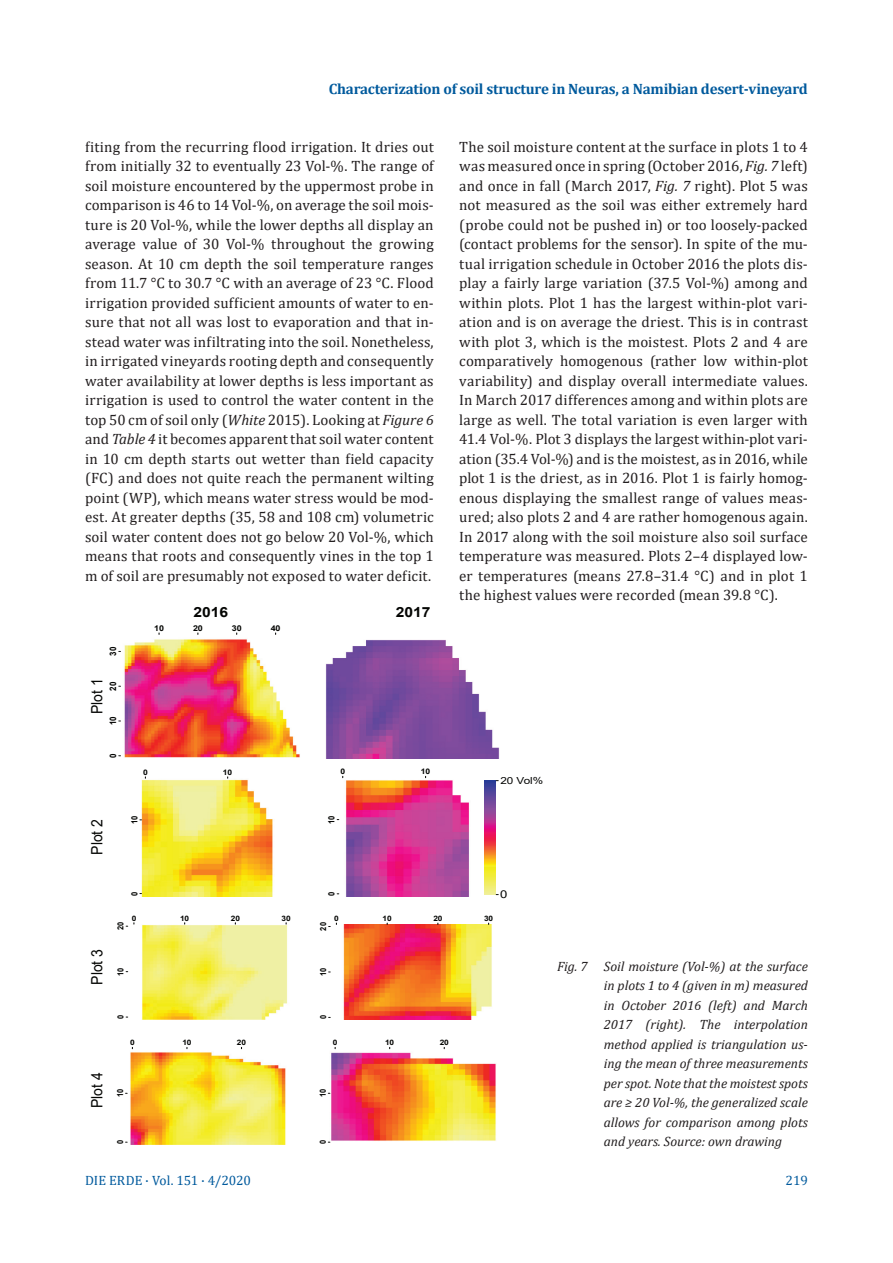
<style>
.page{position:relative;width:893px;height:1263px;background:#fff}
.page>*{position:absolute;margin:0;border:0;box-sizing:border-box;transform-origin:0 0}
.t1{font:15.6px "Arial";color:#040503;scale:.9 1}
.t2{font:15px/19.5px "Cambria";letter-spacing:.01em;color:#231f20;text-align:justify}
.t3{font:700 15px "Cambria";letter-spacing:-.015em;color:#015a9d}
.t4{font:700 13.95px "Arial";color:#040503;scale:1.12 1}
.t5{font:italic 13.5px/19.5px "Cambria";color:#231f20;text-align:justify}
.t6{font:13.5px "Cambria";letter-spacing:-.005em;color:#015a9d}
.t7{font:10.8px "Arial";color:#040503;scale:1.21 1}
.t8{font:9.75px "Arial";color:#040503;scale:1.21 1}
.t9{font:700 9px "Arial";color:#040503;scale:.9 1}
.t10{font:700 8.55px "Arial";color:#040503;scale:.9 1}
.t11{font:700 8.4px "Arial";color:#040503;scale:.9 1}
.t12{font:700 8.25px "Arial";letter-spacing:-.01em;color:#040503;scale:.9 1}
.t13{font:700 7.95px "Arial";letter-spacing:-.01em;color:#040503;scale:1.12 1}
.t14{font:700 7.65px "Arial";color:#040503;scale:1.12 1}
.t15{font:700 7.5px "Arial";letter-spacing:-.01em;color:#040503;scale:1.12 1}
.s1{font-style:italic}
</style>
<div class="page">
<img style="left:329px;top:1048px;width:167px;height:95px">
<img style="left:127px;top:1049px;width:159px;height:95px">
<img style="left:335px;top:924px;width:157px;height:95px">
<img style="left:124px;top:632px;width:176px;height:126px">
<img style="left:326px;top:640px;width:174px;height:118px">
<img style="left:141px;top:779px;width:132px;height:117px">
<img style="left:338px;top:777px;width:131px;height:119px">
<img style="left:128px;top:924px;width:160px;height:95px">
<svg style="left:126px;top:923px;width:8px;height:4px"></svg>
<svg style="left:484px;top:780px;width:12px;height:115px"></svg>
<p class="t3" style="left:329px;top:78px;width:480px">Characterization of soil structure in Neuras, a Namibian desert-vineyard</p>
<p class="t2" style="left:85px;top:137px;width:350px">fiting from the recurring flood irrigation. It dries out from initially 32 to eventually 23 Vol-%. The range of soil moisture encountered by the uppermost probe in comparison is 46 to 14 Vol-%, on average the soil mois&shy;ture is 20 Vol-%, while the lower depths all display an average value of 30 Vol-% throughout the growing season. At 10 cm depth the soil temperature ranges from 11.7 °C to 30.7 °C with an average of 23 °C. Flood irrigation provided sufficient amounts of water to en&shy;sure that not all was lost to evaporation and that in&shy;stead water was infiltrating into the soil. Nonetheless, in irrigated vineyards rooting depth and consequently water availability at lower depths is less important as irrigation is used to control the water content in the top 50 cm of soil only (<span class="s1">White</span> 2015). Looking at <span class="s1">Figure 6 </span>and <span class="s1">Table 4</span> it becomes apparent that soil water content in 10 cm depth starts out wetter than field capacity (FC) and does not quite reach the permanent wilting point (WP), which means water stress would be mod&shy;est. At greater depths (35, 58 and 108 cm) volumetric soil water content does not go below 20 Vol-%, which means that roots and consequently vines in the top 1 m of soil are presumably not exposed to water deficit.</p>
<p class="t2" style="left:459px;top:137px;width:350px">The soil moisture content at the surface in plots 1 to 4 was measured once in spring (October 2016, <span class="s1">Fig. 7</span> left) and once in fall (March 2017, <span class="s1">Fig. 7</span> right). Plot 5 was not measured as the soil was either extremely hard (probe could not be pushed in) or too loosely-packed (contact problems for the sensor). In spite of the mu&shy;tual irrigation schedule in October 2016 the plots dis&shy;play a fairly large variation (37.5 Vol-%) among and within plots. Plot 1 has the largest within-plot vari&shy;ation and is on average the driest. This is in contrast with plot 3, which is the moistest. Plots 2 and 4 are comparatively homogenous (rather low within-plot variability) and display overall intermediate values.<br>In March 2017 differences among and within plots are large as well. The total variation is even larger with 41.4 Vol-%. Plot 3 displays the largest within-plot vari&shy;ation (35.4 Vol-%) and is the moistest, as in 2016, while plot 1 is the driest, as in 2016. Plot 1 is fairly homog&shy;enous displaying the smallest range of values meas&shy;ured; also plots 2 and 4 are rather homogenous again.<br>In 2017 along with the soil moisture also soil surface temperature was measured. Plots 2–4 displayed low&shy;er temperatures (means 27.8–31.4 °C) and in plot 1 the highest values were recorded (mean 39.8 °C).</p>
<p class="t4" style="left:193px;top:602px;width:33px">2016</p>
<p class="t4" style="left:396px;top:602px;width:33px">2017</p>
<p class="t9" style="left:107px;top:656px;width:11px;rotate:-90deg">30</p>
<p class="t1" style="left:86px;top:714px;width:41px;rotate:-90deg">Plot 1</p>
<p class="t9" style="left:107px;top:690px;width:11px;rotate:-90deg">20</p>
<p class="t9" style="left:107px;top:725px;width:11px;rotate:-90deg">10</p>
<p class="t9" style="left:107px;top:758px;width:6px;rotate:-90deg">0</p>
<p class="t13" style="left:154px;top:622px;width:10px">10</p>
<p class="t13" style="left:193px;top:622px;width:10px">20</p>
<p class="t13" style="left:232px;top:622px;width:10px">30</p>
<p class="t13" style="left:271px;top:622px;width:10px">40</p>
<p class="t14" style="left:143px;top:766px;width:6px">0</p>
<p class="t14" style="left:223px;top:766px;width:10px">10</p>
<p class="t1" style="left:86px;top:855px;width:41px;rotate:-90deg">Plot 2</p>
<p class="t10" style="left:128px;top:824px;width:11px;rotate:-90deg">10</p>
<p class="t10" style="left:128px;top:896px;width:6px;rotate:-90deg">0</p>
<p class="t1" style="left:86px;top:985px;width:41px;rotate:-90deg">Plot 3</p>
<p class="t1" style="left:86px;top:1108px;width:41px;rotate:-90deg">Plot 4</p>
<p class="t12" style="left:115px;top:930px;width:11px;rotate:-90deg">20</p>
<p class="t15" style="left:132px;top:913px;width:6px">0</p>
<p class="t15" style="left:180px;top:913px;width:10px">10</p>
<p class="t15" style="left:231px;top:913px;width:10px">20</p>
<p class="t15" style="left:282px;top:913px;width:10px">30</p>
<p class="t12" style="left:115px;top:976px;width:11px;rotate:-90deg">10</p>
<p class="t12" style="left:115px;top:1019px;width:6px;rotate:-90deg">0</p>
<p class="t15" style="left:130px;top:1037px;width:6px">0</p>
<p class="t15" style="left:182px;top:1037px;width:10px">10</p>
<p class="t15" style="left:237px;top:1037px;width:10px">20</p>
<p class="t11" style="left:114px;top:1097px;width:11px;rotate:-90deg">10</p>
<p class="t11" style="left:114px;top:1144px;width:6px;rotate:-90deg">0</p>
<p class="t14" style="left:340px;top:766px;width:6px">0</p>
<p class="t14" style="left:421px;top:766px;width:10px">10</p>
<p class="t10" style="left:326px;top:824px;width:11px;rotate:-90deg">10</p>
<p class="t8" style="left:500px;top:774px;width:37px">20 Vol%</p>
<p class="t10" style="left:326px;top:896px;width:6px;rotate:-90deg">0</p>
<p class="t7" style="left:500px;top:887px;width:7px">0</p>
<p class="t12" style="left:317px;top:930px;width:11px;rotate:-90deg">20</p>
<p class="t15" style="left:334px;top:913px;width:6px">0</p>
<p class="t15" style="left:383px;top:913px;width:10px">10</p>
<p class="t15" style="left:433px;top:913px;width:10px">20</p>
<p class="t15" style="left:484px;top:913px;width:10px">30</p>
<p class="t12" style="left:317px;top:976px;width:11px;rotate:-90deg">10</p>
<p class="t12" style="left:317px;top:1019px;width:6px;rotate:-90deg">0</p>
<p class="t15" style="left:333px;top:1037px;width:6px">0</p>
<p class="t15" style="left:385px;top:1037px;width:10px">10</p>
<p class="t15" style="left:440px;top:1037px;width:10px">20</p>
<p class="t11" style="left:317px;top:1097px;width:11px;rotate:-90deg">10</p>
<p class="t11" style="left:317px;top:1144px;width:6px;rotate:-90deg">0</p>
<p class="t5" style="left:604px;top:956px;width:206px;text-indent:-47px">Fig. 7 Soil moisture (Vol-%) at the surface in plots 1 to 4 (given in m) measured in October 2016 (left) and March 2017 (right). The interpolation method applied is triangulation us&shy;ing the mean of three measurements per spot. Note that the moistest spots are ≥ 20 Vol-%, the generalized scale allows for comparison among plots and years. Source: own drawing</p>
<p class="t6" style="left:85px;top:1172px;width:167px">DIE ERDE · Vol. 151 · 4/2020</p>
<p class="t6" style="left:785px;top:1172px;width:24px">219</p>
</div>
